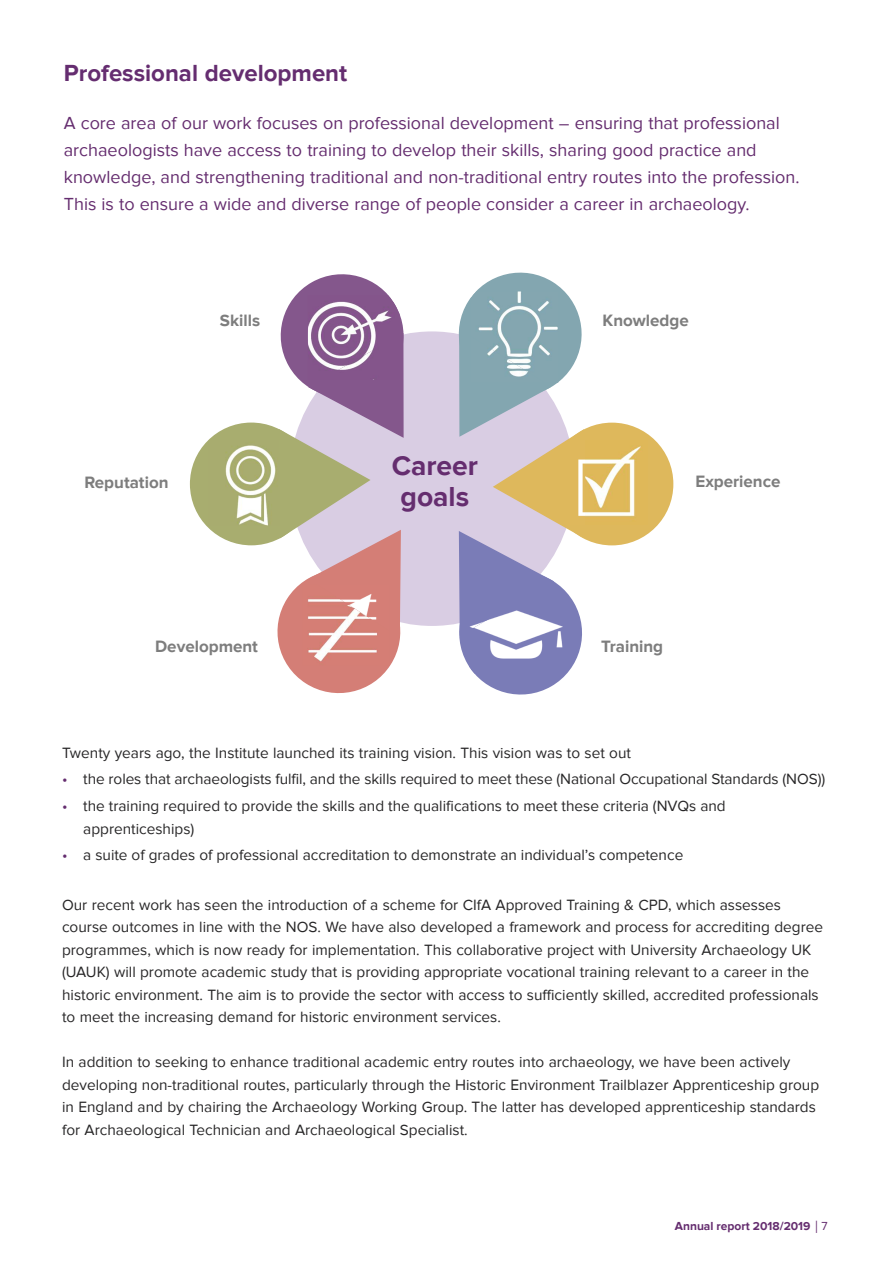
<style>
.page{position:relative;width:893px;height:1263px;background:#fff}
.page>*{position:absolute;margin:0;border:0;box-sizing:border-box;transform-origin:0 0}
.t1{font:700 28.2px/31px "Proxima Nova";color:#652d6f;text-align:center}
.t2{font:700 24px "Proxima Nova";color:#652d70}
.t3{font:18px/27px "Proxima Nova";color:#652d6f}
.t4{font:700 16.95px "Proxima Nova";color:#7d7d7d}
.t5{font:15.3px/22.5px "Proxima Nova";color:#272627}
.t6{font:700 12px "Proxima Nova";color:#652d6f}
.s1{color:#652d6f}
.s2{font-weight:400}
</style>
<div class="page">
<div style="left:289px;top:331px;width:286px;height:295px;background:#d9cde3;border-radius:50%"></div>
<div style="left:190px;top:422px;width:123px;height:124px;background:#a8ad6f;border-radius:50%"></div>
<div style="left:551px;top:423px;width:122px;height:122px;background:#deb85c;border-radius:50%"></div>
<svg style="left:269px;top:274px;width:143px;height:420px"></svg>
<img style="left:225px;top:441px;width:67px;height:84px">
<img style="left:591px;top:446px;width:50px;height:71px">
<svg style="left:450px;top:272px;width:141px;height:423px"></svg>
<img style="left:469px;top:601px;width:94px;height:72px">
<img style="left:469px;top:601px;width:51px;height:29px">
<img style="left:302px;top:585px;width:88px;height:80px">
<img style="left:317px;top:585px;width:73px;height:46px">
<img style="left:308px;top:295px;width:91px;height:85px">
<img style="left:321px;top:335px;width:78px;height:45px">
<h2 class="t2" style="left:64px;top:59px;width:285px">Professional development</h2>
<p class="t3" style="left:64px;top:110px;width:737px">A core area of our work focuses on professional development – ensuring that professional archaeologists have access to training to develop their skills, sharing good practice and knowledge, and strengthening traditional and non-traditional entry routes into the profession.<br>This is to ensure a wide and diverse range of people consider a career in archaeology.</p>
<p class="t4" style="left:85px;top:472px;width:86px">Reputation</p>
<p class="t4" style="left:220px;top:310px;width:42px">Skills</p>
<p class="t4" style="left:603px;top:310px;width:88px">Knowledge</p>
<h1 class="t1" style="left:392px;top:450px;width:88px">Career goals</h1>
<p class="t4" style="left:695px;top:471px;width:87px">Experience</p>
<p class="t4" style="left:155px;top:636px;width:104px">Development</p>
<p class="t4" style="left:601px;top:637px;width:64px">Training</p>
<p class="t5" style="left:62px;top:742px;width:570px">Twenty years ago, the Institute launched its training vision. This vision was to set out</p>
<p class="t5" style="left:62px;top:768px;width:765px"><span class="s1">•</span> the roles that archaeologists fulfil, and the skills required to meet these (National Occupational Standards (NOS))</p>
<p class="t5" style="left:83px;top:795px;width:644px;text-indent:-21px"><span class="s1">•</span> the training required to provide the skills and the qualifications to meet these criteria (NVQs and apprenticeships)</p>
<p class="t5" style="left:62px;top:844px;width:623px"><span class="s1">•</span> a suite of grades of professional accreditation to demonstrate an individual’s competence</p>
<p class="t5" style="left:62px;top:894px;width:763px">Our recent work has seen the introduction of a scheme for CIfA Approved Training &amp; CPD, which assesses course outcomes in line with the NOS. We have also developed a framework and process for accrediting degree programmes, which is now ready for implementation. This collaborative project with University Archaeology UK (UAUK) will promote academic study that is providing appropriate vocational training relevant to a career in the historic environment. The aim is to provide the sector with access to sufficiently skilled, accredited professionals to meet the increasing demand for historic environment services.</p>
<p class="t5" style="left:62px;top:1051px;width:759px">In addition to seeking to enhance traditional academic entry routes into archaeology, we have been actively developing non-traditional routes, particularly through the Historic Environment Trailblazer Apprenticeship group in England and by chairing the Archaeology Working Group. The latter has developed apprenticeship standards for Archaeological Technician and Archaeological Specialist.</p>
<p class="t6" style="left:675px;top:1219px;width:154px">Annual report 2018/2019 <span class="s2">7</span></p>
</div>
